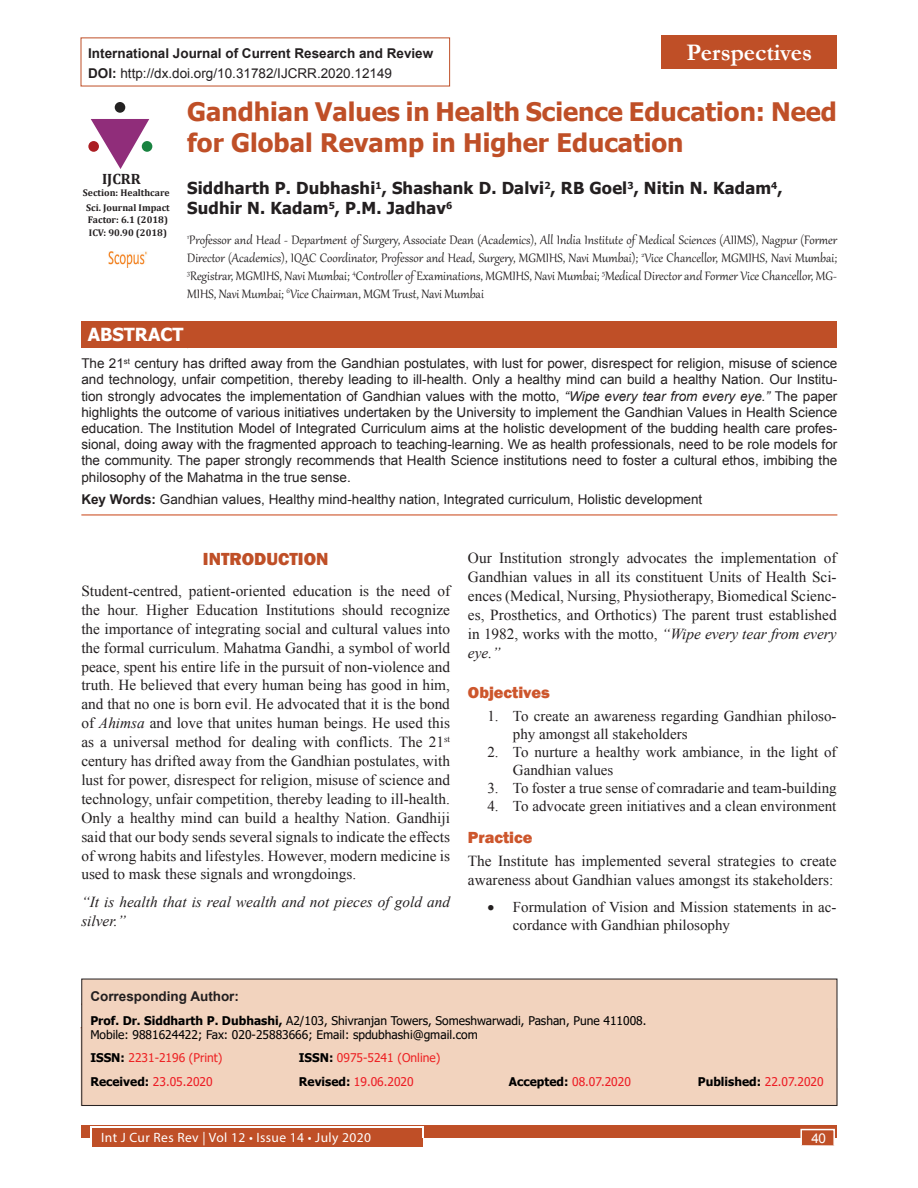
<style>
.page{position:relative;width:918px;height:1188px;background:#fff}
.page>*{position:absolute;margin:0;border:0;box-sizing:border-box;transform-origin:0 0}
.Article_title{font:700 25.5px/30.6px "Tahoma";color:#bf4f27}
.Articles{font:700 24px "Garamond";color:#fff}
.Head_1{font:800 18px "Franklin Gothic";color:#bf4f27}
.t1{font:700 18px "Tahoma";color:#fff}
.Author_name{font:700 16.5px/19.8px "Tahoma";letter-spacing:.01em;color:#231f20}
.Head_2{font:800 16.5px "Franklin Gothic";color:#cd562c}
.Text{font:15.3px/18.9px "Times New Roman";color:#231f20;text-align:justify}
.Text-2{font:italic 15.3px/18.9px "Times New Roman";color:#231f20}
.Author_affiliation{font:15px/18px "Gabriola";color:#231f20;text-align:justify}
.Number_list{font:15px/18px "Times New Roman";color:#231f20}
.t2{font:700 15px "Cambria";color:#231f20}
.Abstract_text{font:13.5px/16.2px "Arial";color:#231f20;text-align:justify}
.Keywords{font:13.5px "Arial";color:#231f20}
.Corresponding_head{font:700 13.5px "Arial";color:#231f20}
.t3{font:13.5px "Myriad Pro";letter-spacing:.03em;color:#fff}
.t4{font:13.5px "Arial";color:#fff}
.Corresponding_text{font:12px/14.4px "Tahoma";color:#000}
.Corresponding_text-2{font:12px "Tahoma";color:#ed1c24}
.Corresponding_text-3{font:12px "Tahoma";color:#ed2224}
.Corresponding_text-4{font:700 12px "Tahoma";color:#000}
.t5{font:700 9.75px/11.7px "Cambria";color:#231f20}
.s1{font-weight:700}
.s2{font-style:italic}
.s3{font-weight:700;color:#000}
.s4{font-weight:400;color:#ed1c24}
</style>
<div class="page">
<div style="left:81px;top:1125px;width:756px;height:13px;background:#bf4f27"></div>
<div style="left:92px;top:1128px;width:330px;height:19px;background:#bf4f27"></div>
<hr style="left:90px;top:1127px;width:333px;height:1px;background:#fff">
<svg style="left:90px;top:1128px;width:2px;height:10px"></svg>
<svg style="left:422px;top:1127px;width:2px;height:11px"></svg>
<div style="left:800px;top:1129px;width:35px;height:17px;background:#bf4f27;border:2px solid #fff"></div>
<div style="left:81px;top:979px;width:756px;height:127px;background:#f2d3be;border:1px solid #231f20"></div>
<div style="left:661px;top:36px;width:176px;height:33px;background:#bf4f27"></div>
<svg style="left:91px;top:119px;width:58px;height:50px"></svg>
<div style="left:142px;top:141px;width:10px;height:11px;background:#198340;border-radius:50%"></div>
<div style="left:115px;top:102px;width:10px;height:11px;background:#232222;border-radius:50%"></div>
<div style="left:88px;top:141px;width:11px;height:11px;background:#ab1e23;border-radius:50%"></div>
<hr style="left:81px;top:514px;width:756px;height:2px;background:#cd562c">
<div style="left:81px;top:321px;width:756px;height:27px;background:#bf4f27"></div>
<img style="left:109px;top:251px;width:38px;height:16px">
<p class="Corresponding_head" style="left:88px;top:44px;width:347px">International Journal of Current Research and Review</p>
<p class="Articles" style="left:687px;top:36px;width:127px">Perspectives</p>
<p class="Abstract_text" style="left:88px;top:66px;width:305px"><span class="s1">DOI:</span> http://dx.doi.org/10.31782/IJCRR.2020.12149</p>
<p class="t2" style="left:102px;top:168px;width:40px">IJCRR</p>
<p class="t5" style="left:83px;top:186px;width:88px">Section: Healthcare</p>
<p class="t5" style="left:86px;top:201px;width:85px">Sci. Journal Impact<br>Factor: 6.1 (2018)</p>
<p class="t5" style="left:89px;top:226px;width:80px">ICV: 90.90 (2018)</p>
<p class="Article_title" style="left:187px;top:98px;width:651px">Gandhian Values in Health Science Education: Need for Global Revamp in Higher Education</p>
<p class="Author_name" style="left:187px;top:179px;width:597px">Siddharth P. Dubhashi<sup>1</sup>, Shashank D. Dalvi<sup>2</sup>, RB Goel<sup>3</sup>, Nitin N. Kadam<sup>4</sup>,<br>Sudhir N. Kadam<sup>5</sup>, P.M. Jadhav<sup>6</sup></p>
<p class="Author_affiliation" style="left:187px;top:230px;width:651px"><sup>1</sup>Professor and Head - Department of Surgery, Associate Dean (Academics), All India Institute of Medical Sciences (AIIMS), Nagpur (Former Director (Academics), IQAC Coordinator, Professor and Head, Surgery, MGMIHS, Navi Mumbai); <sup>2</sup>Vice Chancellor, MGMIHS, Navi Mumbai; <sup>3</sup>Registrar, MGMIHS, Navi Mumbai; <sup>4</sup>Controller of Examinations, MGMIHS, Navi Mumbai; <sup>5</sup>Medical Director and Former Vice Chancellor, MG-MIHS, Navi Mumbai; <sup>6</sup>Vice Chairman, MGM Trust, Navi Mumbai</p>
<p class="t1" style="left:88px;top:322px;width:97px">ABSTRACT</p>
<p class="Abstract_text" style="left:81px;top:356px;width:758px">The 21<sup>st</sup> century has drifted away from the Gandhian postulates, with lust for power, disrespect for religion, misuse of science and technology, unfair competition, thereby leading to ill-health. Only a healthy mind can build a healthy Nation. Our Institu&shy;tion strongly advocates the implementation of Gandhian values with the motto, <span class="s2">“Wipe every tear from every eye.”</span> The paper highlights the outcome of various initiatives undertaken by the University to implement the Gandhian Values in Health Science education. The Institution Model of Integrated Curriculum aims at the holistic development of the budding health care profes&shy;sional, doing away with the fragmented approach to teaching-learning. We as health professionals, need to be role models for the community. The paper strongly recommends that Health Science institutions need to foster a cultural ethos, imbibing the philosophy of the Mahatma in the true sense.</p>
<p class="Keywords" style="left:81px;top:490px;width:622px"><span class="s1">Key Words:</span> Gandhian values, Healthy mind-healthy nation, Integrated curriculum, Holistic development</p>
<p class="Head_1" style="left:203px;top:547px;width:127px">INTRODUCTION</p>
<p class="Text" style="left:81px;top:581px;width:370px">Student-centred, patient-oriented education is the need of the hour. Higher Education Institutions should recognize the importance of integrating social and cultural values into the formal curriculum. Mahatma Gandhi, a symbol of world peace, spent his entire life in the pursuit of non-violence and truth. He believed that every human being has good in him, and that no one is born evil. He advocated that it is the bond of <span class="s2">Ahimsa</span> and love that unites human beings. He used this as a universal method for dealing with conflicts. The 21<sup>st </sup>century has drifted away from the Gandhian postulates, with lust for power, disrespect for religion, misuse of science and technology, unfair competition, thereby leading to ill-health.<br>Only a healthy mind can build a healthy Nation. Gandhiji said that our body sends several signals to indicate the effects of wrong habits and lifestyles. However, modern medicine is used to mask these signals and wrongdoings.</p>
<p class="Text-2" style="left:81px;top:892px;width:370px">“It is health that is real wealth and not pieces of gold and silver.”</p>
<p class="Text" style="left:468px;top:548px;width:370px">Our Institution strongly advocates the implementation of Gandhian values in all its constituent Units of Health Sci&shy;ences (Medical, Nursing, Physiotherapy, Biomedical Scienc&shy;es, Prosthetics, and Orthotics) The parent trust established in 1982, works with the motto, <span class="s2">“Wipe every tear from every eye.”</span></p>
<p class="Head_2" style="left:468px;top:682px;width:83px">Objectives</p>
<p class="Number_list" style="left:513px;top:707px;width:325px;text-indent:-26px">1. To create an awareness regarding Gandhian philoso&shy;phy amongst all stakeholders</p>
<p class="Number_list" style="left:513px;top:743px;width:325px;text-indent:-26px">2. To nurture a healthy work ambiance, in the light of<br>Gandhian values</p>
<p class="Number_list" style="left:487px;top:779px;width:351px">3. To foster a true sense of comradarie and team-building</p>
<p class="Number_list" style="left:487px;top:797px;width:350px">4. To advocate green initiatives and a clean environment</p>
<p class="Head_2" style="left:468px;top:826px;width:66px">Practice</p>
<p class="Text" style="left:468px;top:851px;width:370px">The Institute has implemented several strategies to create awareness about Gandhian values amongst its stakeholders:</p>
<p class="Number_list" style="left:513px;top:898px;width:325px;text-indent:-26px">• Formulation of Vision and Mission statements in ac&shy;cordance with Gandhian philosophy</p>
<p class="Corresponding_head" style="left:90px;top:987px;width:150px">Corresponding Author:</p>
<p class="Corresponding_text" style="left:90px;top:1014px;width:558px"><span class="s1">Prof. Dr. Siddharth P. Dubhashi,</span> A2/103, Shivranjan Towers, Someshwarwadi, Pashan, Pune 411008.<br>Mobile: 9881624422; Fax: 020-25883666; Email: spdubhashi@gmail.com</p>
<p class="Corresponding_text-3" style="left:90px;top:1050px;width:134px"><span class="s3">ISSN:</span> 2231-2196 (Print)</p>
<p class="Corresponding_text-3" style="left:299px;top:1050px;width:143px"><span class="s3">ISSN:</span> 0975-5241 (Online)</p>
<p class="Corresponding_text-2" style="left:90px;top:1073px;width:124px"><span class="s3">Received:</span> 23.05.2020</p>
<p class="Corresponding_text-2" style="left:299px;top:1073px;width:116px"><span class="s3">Revised:</span> 19.06.2020</p>
<p class="Corresponding_text-2" style="left:509px;top:1073px;width:124px"><span class="s3">Accepted:</span> 08.07.2020</p>
<p class="Corresponding_text-4" style="left:698px;top:1073px;width:127px">Published: <span class="s4">22.07.2020</span></p>
<p class="t3" style="left:101px;top:1129px;width:271px">Int J Cur Res Rev | Vol 12 • Issue 14 • July 2020</p>
<p class="t4" style="left:812px;top:1130px;width:16px">40</p>
</div>
